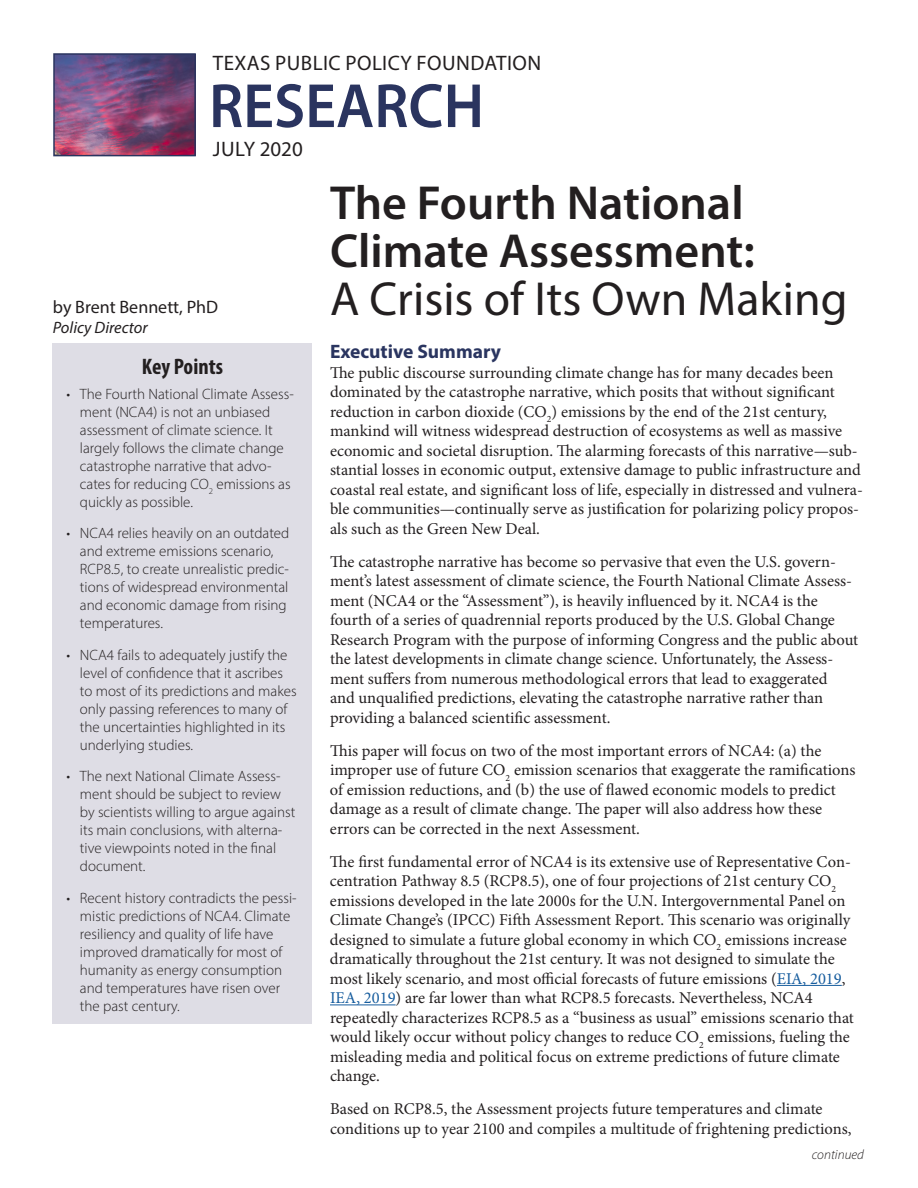
<style>
.page{position:relative;width:918px;height:1188px;background:#fff}
.page>*{position:absolute;margin:0;border:0;box-sizing:border-box;transform-origin:0 0}
.t1{font:600 63px "Myriad Pro";color:#2a345f;scale:.95 1}
.t2{font:600 48px/48px "Myriad Pro";color:#231f20}
.t3{font:48px "Myriad Pro";color:#231f20}
.t4{font:700 condensed 22.5px "Myriad Pro";color:#231f20}
.t5{font:21px "Myriad Pro";letter-spacing:.02em;color:#231f20}
.t6{font:21px "Myriad Pro";color:#231f20}
.Section_Heading{font:700 19.5px "Myriad Pro";color:#2a3560}
.t7{font:18px "Myriad Pro";color:#231f20}
.Copy{font:16.5px/19.5px "Minion Pro";color:#231f20}
.t8{font:italic 16.5px "Myriad Pro";color:#231f20}
.t9{font:300 15px/18px "Myriad Pro";color:#231f20}
.t10{font:italic 300 13.5px "Myriad Pro";color:#231f20}
.s1{color:#175d9e}
</style>
<div class="page">
<hr style="left:777px;top:985px;width:65px;height:1px;background:#175d9e">
<hr style="left:330px;top:1004px;width:66px;height:1px;background:#175d9e">
<img style="left:56px;top:56px;width:137px;height:97px">
<div style="left:53px;top:53px;width:143px;height:103px;border:2px solid #2a345f"></div>
<div style="left:53px;top:344px;width:259px;height:680px;background:#dedde5"></div>
<p class="t5" style="left:213px;top:50px;width:330px">TEXAS PUBLIC POLICY FOUNDATION</p>
<h1 class="t1" style="left:209px;top:66px;width:291px">RESEARCH</h1>
<p class="t6" style="left:213px;top:136px;width:91px">JULY 2020</p>
<p class="t7" style="left:53px;top:296px;width:167px">by Brent Bennett, PhD</p>
<p class="t8" style="left:53px;top:317px;width:96px">Policy Director</p>
<p class="t4" style="left:142px;top:352px;width:83px">Key Points</p>
<p class="t9" style="left:80px;top:385px;width:215px;text-indent:-14px">• The Fourth National Climate Assess&shy;ment (NCA4) is not an unbiased assessment of climate science. It largely follows the climate change catastrophe narrative that advo&shy;cates for reducing CO<sub>2</sub> emissions as quickly as possible.</p>
<p class="t9" style="left:80px;top:524px;width:211px;text-indent:-14px">• NCA4 relies heavily on an outdated and extreme emissions scenario,<br>RCP8.5, to create unrealistic predic&shy;tions of widespread environmental and economic damage from rising temperatures.</p>
<p class="t9" style="left:80px;top:646px;width:218px;text-indent:-14px">• NCA4 fails to adequately justify the level of confidence that it ascribes to most of its predictions and makes only passing references to many of the uncertainties highlighted in its underlying studies.</p>
<p class="t9" style="left:80px;top:767px;width:217px;text-indent:-14px">• The next National Climate Assess&shy;ment should be subject to review by scientists willing to argue against its main conclusions, with alterna&shy;tive viewpoints noted in the final document.</p>
<p class="t9" style="left:80px;top:889px;width:218px;text-indent:-14px">• Recent history contradicts the pessi&shy;mistic predictions of NCA4. Climate resiliency and quality of life have improved dramatically for most of humanity as energy consumption and temperatures have risen over the past century.</p>
<p class="t2" style="left:330px;top:178px;width:426px">The Fourth National<br>Climate Assessment:</p>
<p class="t3" style="left:330px;top:269px;width:519px">A Crisis of Its Own Making</p>
<p class="Section_Heading" style="left:330px;top:339px;width:173px">Executive Summary</p>
<p class="Copy" style="left:330px;top:363px;width:534px">The public discourse surrounding climate change has for many decades been dominated by the catastrophe narrative, which posits that without significant reduction in carbon dioxide (CO<sub>2</sub>) emissions by the end of the 21st century, mankind will witness widespread destruction of ecosystems as well as massive economic and societal disruption. The alarming forecasts of this narrative—sub&shy;stantial losses in economic output, extensive damage to public infrastructure and coastal real estate, and significant loss of life, especially in distressed and vulnera&shy;ble communities—continually serve as justification for polarizing policy propos&shy;als such as the Green New Deal.</p>
<p class="Copy" style="left:330px;top:552px;width:530px">The catastrophe narrative has become so pervasive that even the U.S. govern&shy;ment’s latest assessment of climate science, the Fourth National Climate Assess&shy;ment (NCA4 or the “Assessment”), is heavily influenced by it. NCA4 is the fourth of a series of quadrennial reports produced by the U.S. Global Change Research Program with the purpose of informing Congress and the public about the latest developments in climate change science. Unfortunately, the Assess&shy;ment suffers from numerous methodological errors that lead to exaggerated<br>and unqualified predictions, elevating the catastrophe narrative rather than providing a balanced scientific assessment.</p>
<p class="Copy" style="left:330px;top:741px;width:527px">This paper will focus on two of the most important errors of NCA4: (a) the improper use of future CO<sub>2</sub> emission scenarios that exaggerate the ramifications of emission reductions, and (b) the use of flawed economic models to predict damage as a result of climate change. The paper will also address how these errors can be corrected in the next Assessment.</p>
<p class="Copy" style="left:330px;top:852px;width:526px">The first fundamental error of NCA4 is its extensive use of Representative Con&shy;centration Pathway 8.5 (RCP8.5), one of four projections of 21st century CO<sub>2 </sub>emissions developed in the late 2000s for the U.N. Intergovernmental Panel on Climate Change’s (IPCC) Fifth Assessment Report. This scenario was originally designed to simulate a future global economy in which CO<sub>2</sub> emissions increase dramatically throughout the 21st century. It was not designed to simulate the most likely scenario, and most official forecasts of future emissions (<span class="s1">EIA, 2019</span>, <span class="s1">IEA, 2019</span>) are far lower than what RCP8.5 forecasts. Nevertheless, NCA4 repeatedly characterizes RCP8.5 as a “business as usual” emissions scenario that would likely occur without policy changes to reduce CO<sub>2</sub> emissions, fueling the misleading media and political focus on extreme predictions of future climate change.</p>
<p class="Copy" style="left:330px;top:1099px;width:523px">Based on RCP8.5, the Assessment projects future temperatures and climate conditions up to year 2100 and compiles a multitude of frightening predictions,</p>
<p class="t10" style="left:812px;top:1147px;width:54px">continued</p>
</div>
